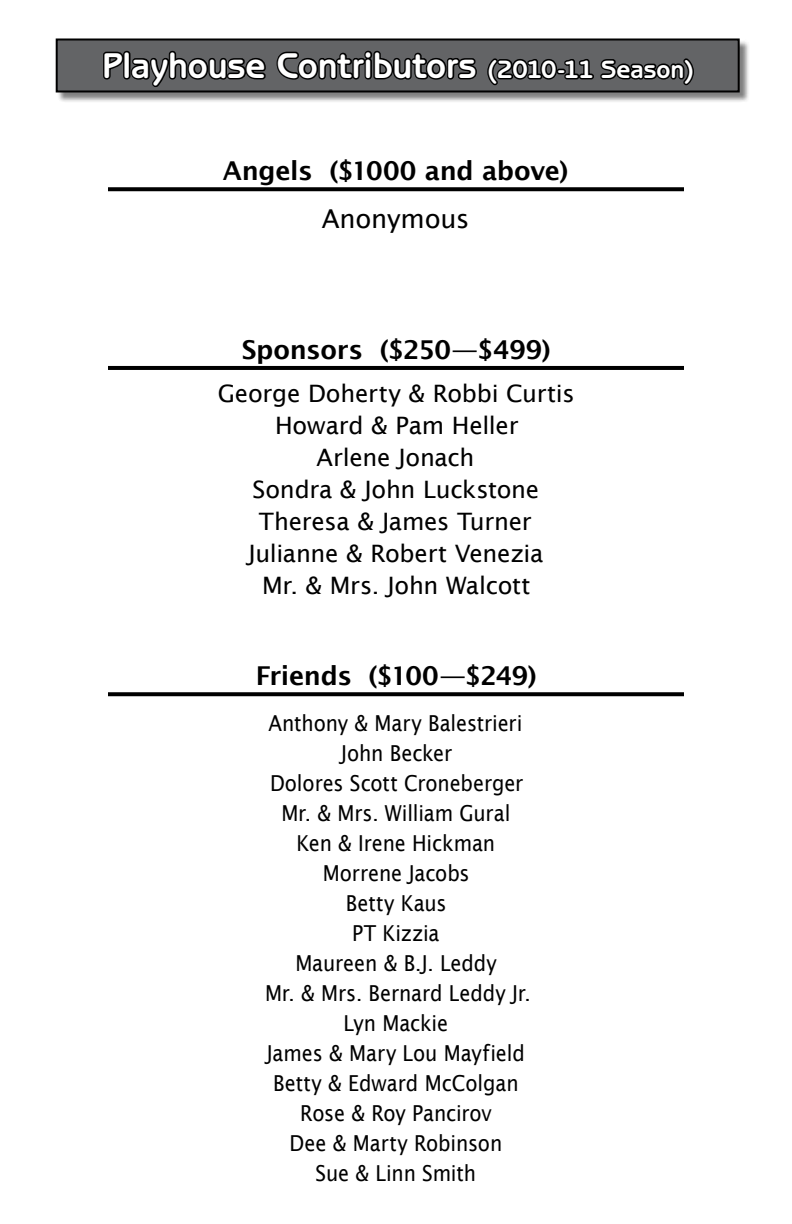
<style>
.page{position:relative;width:792px;height:1224px;background:#fff}
.page>*{position:absolute;margin:0;border:0;box-sizing:border-box;transform-origin:0 0}
.t1{font:700 36px "Benguiat Gothic";letter-spacing:-.005em;color:#fff}
.t2{font:600 26px "Lucida Sans";letter-spacing:-.015em;color:#000}
.t3{font:26px "Lucida Sans";letter-spacing:-.01em;color:#000}
.t4{font:24px/32px "Lucida Sans";letter-spacing:-.01em;color:#000;text-align:center}
.t5{font:22px/30px "Lucida Sans";letter-spacing:-.005em;color:#000;text-align:center;scale:.9 1}
.s1{font-size:25.2px}
</style>
<div class="page">
<div style="left:57px;top:40px;width:693px;height:63px;background:#000;opacity:.5"></div>
<div style="left:57px;top:39px;width:682px;height:52px;background:#636466"></div>
<svg style="left:103px;top:50px;width:163px;height:37px"></svg>
<svg style="left:275px;top:50px;width:203px;height:53px"></svg>
<svg style="left:487px;top:58px;width:207px;height:28px"></svg>
<div style="left:56px;top:38px;width:684px;height:54px;border:2px solid #000"></div>
<svg style="left:108px;top:692px;width:576px;height:4px;background:#0f0f0f"></svg>
<svg style="left:108px;top:187px;width:576px;height:4px;background:#0f0f0f"></svg>
<hr style="left:108px;top:366px;width:576px;height:4px;background:#000">
<h1 class="t1" style="left:102px;top:45px;width:593px">Playhouse Contributors <span class="s1">(2010-11 Season)</span></h1>
<p class="t2" style="left:223px;top:156px;width:347px">Angels ($1000 and above)</p>
<p class="t3" style="left:322px;top:204px;width:149px">Anonymous</p>
<p class="t2" style="left:242px;top:335px;width:311px">Sponsors ($250—$499)</p>
<p class="t4" style="left:218px;top:378px;width:358px">George Doherty &amp; Robbi Curtis<br>Howard &amp; Pam Heller<br>Arlene Jonach<br>Sondra &amp; John Luckstone<br>Theresa &amp; James Turner<br>Julianne &amp; Robert Venezia<br>Mr. &amp; Mrs. John Walcott</p>
<p class="t2" style="left:256px;top:661px;width:283px">Friends ($100—$249)</p>
<p class="t5" style="left:265px;top:708px;width:297px">Anthony &amp; Mary Balestrieri<br>John Becker<br>Dolores Scott Croneberger<br>Mr. &amp; Mrs. William Gural<br>Ken &amp; Irene Hickman<br>Morrene Jacobs<br>Betty Kaus<br>PT Kizzia<br>Maureen &amp; B.J. Leddy<br>Mr. &amp; Mrs. Bernard Leddy Jr.<br>Lyn Mackie<br>James &amp; Mary Lou Mayfield<br>Betty &amp; Edward McColgan<br>Rose &amp; Roy Pancirov<br>Dee &amp; Marty Robinson<br>Sue &amp; Linn Smith</p>
</div>
